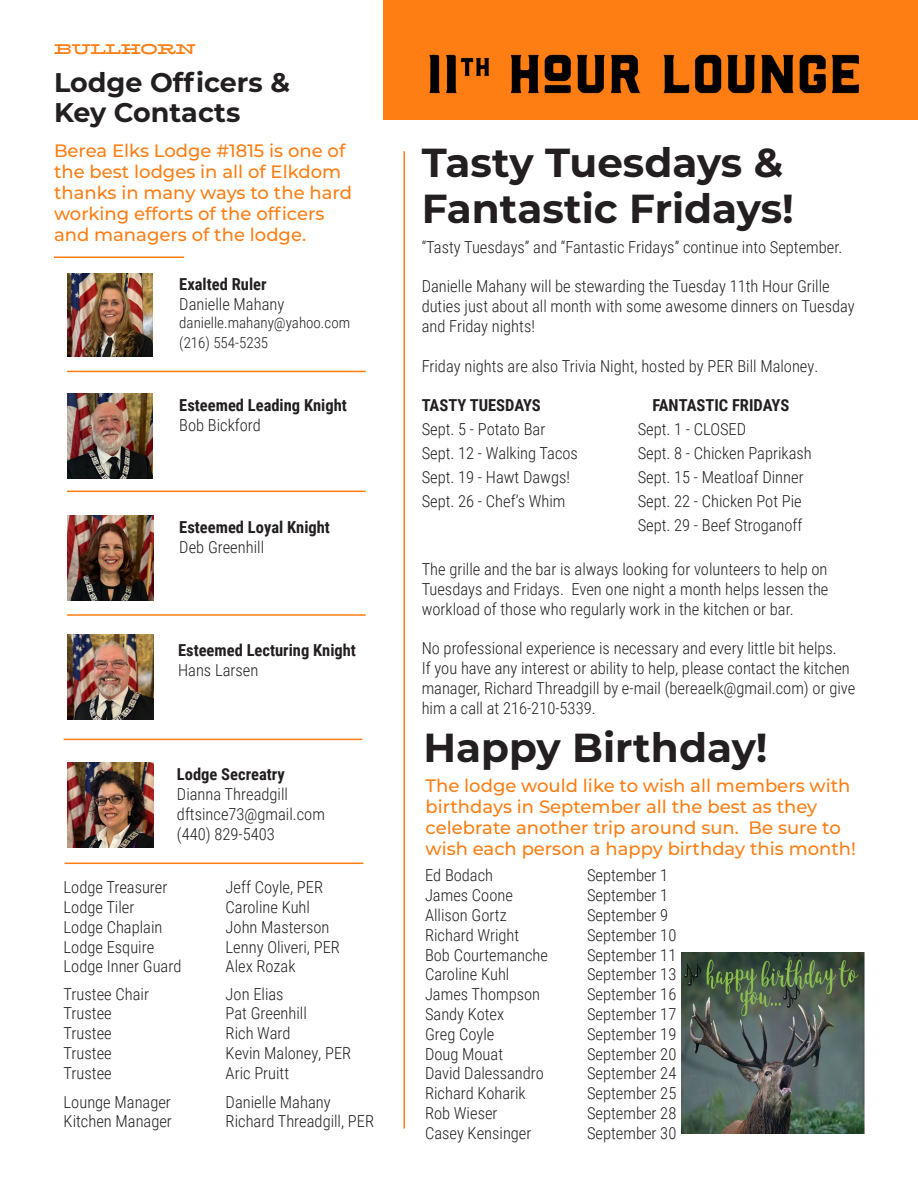
<style>
.page{position:relative;width:918px;height:1188px;background:#fff}
.page>*{position:absolute;margin:0;border:0;box-sizing:border-box;transform-origin:0 0}
.Bullhorn_-_Headline{font:700 40.5px "Montserrat";color:#231f20}
._02_Article_Title{font:700 27px/30px "Montserrat";color:#231f20}
.Bullhorn_-_Sub_Heading{font:500 18px/21px "Montserrat";color:#ff7e14}
.Bullhorn_-_Body_Copy{font:300 16.5px/19.8px "Roboto Condensed";color:#231f20}
.Bullhorn_-_Body_Copy-2{font:700 16.5px "Roboto Condensed";color:#231f20}
.Bullhorn_-_Body_Copy-3{font:300 15px "Roboto Condensed";color:#231f20}
.t1{font:15px "Filmotype Wand";letter-spacing:-.025em;color:#ff7e14}
</style>
<div class="page">
<hr style="left:54px;top:256px;width:130px;height:2px;background:#ff7e14">
<hr style="left:403px;top:151px;width:2px;height:978px;background:#ff7e14">
<hr style="left:67px;top:371px;width:299px;height:1px;background:#ff7e14">
<hr style="left:67px;top:491px;width:299px;height:1px;background:#ff7e14">
<hr style="left:67px;top:614px;width:299px;height:2px;background:#ff7e14">
<hr style="left:64px;top:739px;width:298px;height:1px;background:#ff7e14">
<hr style="left:65px;top:863px;width:298px;height:1px;background:#ff7e14">
<div style="left:383px;top:0;width:535px;height:120px;background:#ff7e14"></div>
<img style="left:429px;top:54px;width:430px;height:40px">
<img style="left:681px;top:952px;width:184px;height:182px">
<img style="left:68px;top:273px;width:84px;height:83px">
<img style="left:67px;top:394px;width:85px;height:85px">
<img style="left:67px;top:516px;width:86px;height:85px">
<img style="left:68px;top:635px;width:86px;height:85px">
<img style="left:68px;top:763px;width:85px;height:85px">
<p class="t1" style="left:54px;top:40px;width:143px">BULLHORN</p>
<p class="_02_Article_Title" style="left:54px;top:66px;width:238px">Lodge Officers &amp;<br>Key Contacts</p>
<p class="Bullhorn_-_Sub_Heading" style="left:54px;top:139px;width:300px">Berea Elks Lodge #1815 is one of the best lodges in all of Elkdom thanks in many ways to the hard working efforts of the officers and managers of the lodge.</p>
<p class="Bullhorn_-_Body_Copy-2" style="left:179px;top:273px;width:89px">Exalted Ruler</p>
<p class="Bullhorn_-_Body_Copy" style="left:179px;top:294px;width:106px">Danielle Mahany</p>
<p class="Bullhorn_-_Body_Copy-3" style="left:179px;top:312px;width:172px">danielle.mahany@yahoo.com</p>
<p class="Bullhorn_-_Body_Copy-3" style="left:179px;top:332px;width:90px">(216) 554-5235</p>
<p class="Bullhorn_-_Body_Copy-2" style="left:179px;top:394px;width:169px">Esteemed Leading Knight</p>
<p class="Bullhorn_-_Body_Copy" style="left:179px;top:415px;width:83px">Bob Bickford</p>
<p class="Bullhorn_-_Body_Copy-2" style="left:179px;top:516px;width:152px">Esteemed Loyal Knight</p>
<p class="Bullhorn_-_Body_Copy" style="left:179px;top:536px;width:86px">Deb Greenhill</p>
<p class="Bullhorn_-_Body_Copy-2" style="left:178px;top:639px;width:179px">Esteemed Lecturing Knight</p>
<p class="Bullhorn_-_Body_Copy" style="left:178px;top:659px;width:82px">Hans Larsen</p>
<p class="Bullhorn_-_Body_Copy-2" style="left:177px;top:763px;width:109px">Lodge Secreatry</p>
<p class="Bullhorn_-_Body_Copy" style="left:177px;top:784px;width:112px">Dianna Threadgill</p>
<p class="Bullhorn_-_Body_Copy" style="left:177px;top:803px;width:149px">dftsince73@gmail.com</p>
<p class="Bullhorn_-_Body_Copy" style="left:177px;top:823px;width:99px">(440) 829-5403</p>
<p class="Bullhorn_-_Body_Copy" style="left:64px;top:877px;width:105px">Lodge Treasurer</p>
<p class="Bullhorn_-_Body_Copy" style="left:226px;top:877px;width:99px">Jeff Coyle, PER</p>
<p class="Bullhorn_-_Body_Copy" style="left:64px;top:897px;width:72px">Lodge Tiler</p>
<p class="Bullhorn_-_Body_Copy" style="left:226px;top:897px;width:86px">Caroline Kuhl</p>
<p class="Bullhorn_-_Body_Copy" style="left:64px;top:916px;width:100px">Lodge Chaplain</p>
<p class="Bullhorn_-_Body_Copy" style="left:226px;top:916px;width:105px">John Masterson</p>
<p class="Bullhorn_-_Body_Copy" style="left:64px;top:936px;width:92px">Lodge Esquire</p>
<p class="Bullhorn_-_Body_Copy" style="left:226px;top:936px;width:116px">Lenny Oliveri, PER</p>
<p class="Bullhorn_-_Body_Copy" style="left:64px;top:956px;width:119px">Lodge Inner Guard</p>
<p class="Bullhorn_-_Body_Copy" style="left:226px;top:956px;width:71px">Alex Rozak</p>
<p class="Bullhorn_-_Body_Copy" style="left:64px;top:983px;width:87px">Trustee Chair</p>
<p class="Bullhorn_-_Body_Copy" style="left:226px;top:983px;width:59px">Jon Elias</p>
<p class="Bullhorn_-_Body_Copy" style="left:64px;top:1003px;width:50px">Trustee</p>
<p class="Bullhorn_-_Body_Copy" style="left:226px;top:1003px;width:83px">Pat Greenhill</p>
<p class="Bullhorn_-_Body_Copy" style="left:64px;top:1023px;width:50px">Trustee</p>
<p class="Bullhorn_-_Body_Copy" style="left:226px;top:1023px;width:66px">Rich Ward</p>
<p class="Bullhorn_-_Body_Copy" style="left:64px;top:1043px;width:50px">Trustee</p>
<p class="Bullhorn_-_Body_Copy" style="left:226px;top:1043px;width:127px">Kevin Maloney, PER</p>
<p class="Bullhorn_-_Body_Copy" style="left:64px;top:1062px;width:50px">Trustee</p>
<p class="Bullhorn_-_Body_Copy" style="left:226px;top:1062px;width:65px">Aric Pruitt</p>
<p class="Bullhorn_-_Body_Copy" style="left:64px;top:1091px;width:109px">Lounge Manager</p>
<p class="Bullhorn_-_Body_Copy" style="left:226px;top:1091px;width:106px">Danielle Mahany</p>
<p class="Bullhorn_-_Body_Copy" style="left:64px;top:1111px;width:110px">Kitchen Manager</p>
<p class="Bullhorn_-_Body_Copy" style="left:226px;top:1111px;width:150px">Richard Threadgill, PER</p>
<p class="Bullhorn_-_Headline" style="left:422px;top:133px;width:363px">Tasty Tuesdays &amp;</p>
<p class="Bullhorn_-_Headline" style="left:422px;top:180px;width:374px">Fantastic Fridays!</p>
<p class="Bullhorn_-_Body_Copy" style="left:422px;top:236px;width:422px">“Tasty Tuesdays” and “Fantastic Fridays” continue into September.</p>
<p class="Bullhorn_-_Body_Copy" style="left:422px;top:276px;width:435px">Danielle Mahany will be stewarding the Tuesday 11th Hour Grille duties just about all month with some awesome dinners on Tuesday and Friday nights!</p>
<p class="Bullhorn_-_Body_Copy" style="left:422px;top:355px;width:398px">Friday nights are also Trivia Night, hosted by PER Bill Maloney.</p>
<p class="Bullhorn_-_Body_Copy-2" style="left:422px;top:394px;width:121px">TASTY TUESDAYS</p>
<p class="Bullhorn_-_Body_Copy-2" style="left:652px;top:394px;width:138px">FANTASTIC FRIDAYS</p>
<p class="Bullhorn_-_Body_Copy" style="left:422px;top:419px;width:125px">Sept. 5 - Potato Bar</p>
<p class="Bullhorn_-_Body_Copy" style="left:638px;top:419px;width:110px">Sept. 1 - CLOSED</p>
<p class="Bullhorn_-_Body_Copy" style="left:422px;top:443px;width:158px">Sept. 12 - Walking Tacos</p>
<p class="Bullhorn_-_Body_Copy" style="left:638px;top:443px;width:176px">Sept. 8 - Chicken Paprikash</p>
<p class="Bullhorn_-_Body_Copy" style="left:422px;top:467px;width:150px">Sept. 19 - Hawt Dawgs!</p>
<p class="Bullhorn_-_Body_Copy" style="left:638px;top:467px;width:168px">Sept. 15 - Meatloaf Dinner</p>
<p class="Bullhorn_-_Body_Copy" style="left:422px;top:491px;width:145px">Sept. 26 - Chef’s Whim</p>
<p class="Bullhorn_-_Body_Copy" style="left:638px;top:491px;width:166px">Sept. 22 - Chicken Pot Pie</p>
<p class="Bullhorn_-_Body_Copy" style="left:638px;top:515px;width:166px">Sept. 29 - Beef Stroganoff</p>
<p class="Bullhorn_-_Body_Copy" style="left:422px;top:559px;width:408px;text-align:justify">The grille and the bar is always looking for volunteers to help on Tuesdays and Fridays. Even one night a month helps lessen the workload of those who regularly work in the kitchen or bar.</p>
<p class="Bullhorn_-_Body_Copy" style="left:422px;top:638px;width:417px">No professional experience is necessary and every little bit helps.</p>
<p class="Bullhorn_-_Body_Copy" style="left:422px;top:658px;width:435px">If you have any interest or ability to help, please contact the kitchen manager, Richard Threadgill by e-mail (bereaelk@gmail.com) or give him a call at 216-210-5339.</p>
<p class="Bullhorn_-_Headline" style="left:423px;top:719px;width:346px">Happy Birthday!</p>
<p class="Bullhorn_-_Sub_Heading" style="left:426px;top:775px;width:432px">The lodge would like to wish all members with birthdays in September all the best as they celebrate another trip around sun. Be sure to wish each person a happy birthday this month!</p>
<p class="Bullhorn_-_Body_Copy" style="left:425px;top:865px;width:70px">Ed Bodach</p>
<p class="Bullhorn_-_Body_Copy" style="left:587px;top:865px;width:83px">September 1</p>
<p class="Bullhorn_-_Body_Copy" style="left:425px;top:885px;width:89px">James Coone</p>
<p class="Bullhorn_-_Body_Copy" style="left:587px;top:885px;width:83px">September 1</p>
<p class="Bullhorn_-_Body_Copy" style="left:425px;top:905px;width:83px">Allison Gortz</p>
<p class="Bullhorn_-_Body_Copy" style="left:587px;top:905px;width:83px">September 9</p>
<p class="Bullhorn_-_Body_Copy" style="left:425px;top:924px;width:96px">Richard Wright</p>
<p class="Bullhorn_-_Body_Copy" style="left:587px;top:924px;width:91px">September 10</p>
<p class="Bullhorn_-_Body_Copy" style="left:425px;top:944px;width:125px">Bob Courtemanche</p>
<p class="Bullhorn_-_Body_Copy" style="left:587px;top:944px;width:91px">September 11</p>
<p class="Bullhorn_-_Body_Copy" style="left:425px;top:964px;width:86px">Caroline Kuhl</p>
<p class="Bullhorn_-_Body_Copy" style="left:587px;top:964px;width:91px">September 13</p>
<p class="Bullhorn_-_Body_Copy" style="left:425px;top:984px;width:117px">James Thompson</p>
<p class="Bullhorn_-_Body_Copy" style="left:587px;top:984px;width:91px">September 16</p>
<p class="Bullhorn_-_Body_Copy" style="left:425px;top:1004px;width:81px">Sandy Kotex</p>
<p class="Bullhorn_-_Body_Copy" style="left:587px;top:1004px;width:91px">September 17</p>
<p class="Bullhorn_-_Body_Copy" style="left:425px;top:1023px;width:71px">Greg Coyle</p>
<p class="Bullhorn_-_Body_Copy" style="left:587px;top:1023px;width:91px">September 19</p>
<p class="Bullhorn_-_Body_Copy" style="left:425px;top:1043px;width:80px">Doug Mouat</p>
<p class="Bullhorn_-_Body_Copy" style="left:587px;top:1043px;width:91px">September 20</p>
<p class="Bullhorn_-_Body_Copy" style="left:425px;top:1063px;width:120px">David Dalessandro</p>
<p class="Bullhorn_-_Body_Copy" style="left:587px;top:1063px;width:91px">September 24</p>
<p class="Bullhorn_-_Body_Copy" style="left:425px;top:1083px;width:102px">Richard Koharik</p>
<p class="Bullhorn_-_Body_Copy" style="left:587px;top:1083px;width:91px">September 25</p>
<p class="Bullhorn_-_Body_Copy" style="left:425px;top:1103px;width:74px">Rob Wieser</p>
<p class="Bullhorn_-_Body_Copy" style="left:587px;top:1103px;width:91px">September 28</p>
<p class="Bullhorn_-_Body_Copy" style="left:425px;top:1122px;width:108px">Casey Kensinger</p>
<p class="Bullhorn_-_Body_Copy" style="left:587px;top:1122px;width:91px">September 30</p>
</div>
